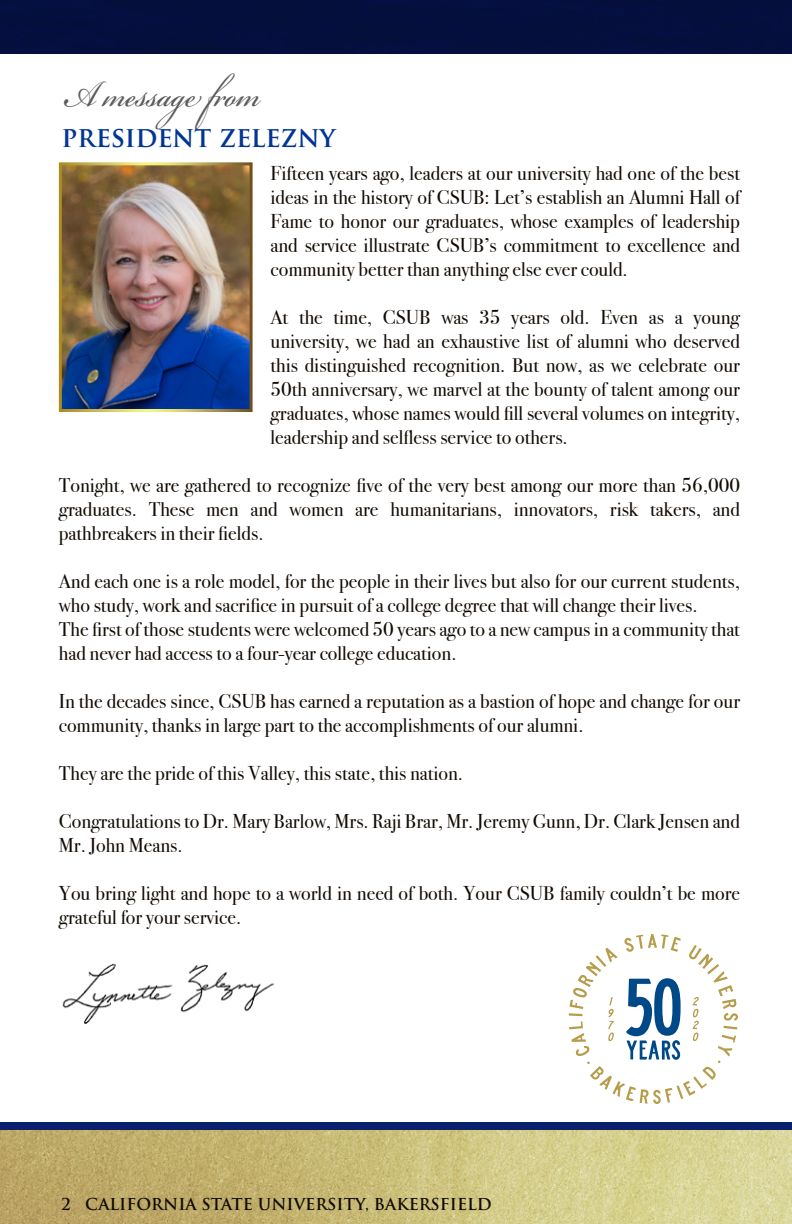
<style>
.page{position:relative;width:792px;height:1224px;background:#fff}
.page>*{position:absolute;margin:0;border:0;box-sizing:border-box;transform-origin:0 0}
.t1{font:57.6px "Bickham Script Pro";color:#5d5b5a;scale:.83 1}
.t2{font:700 28px "Trajan Pro";color:#003595;scale:.95 1}
.t3{font:20px/24px "Bodoni Svty Two ITCTT";color:#120b04}
.t4{font:700 16px "Trajan Pro";color:#120b04}
</style>
<div class="page">
<img style="left:0;top:1130px;width:792px;height:94px">
<div style="left:0;top:1122px;width:792px;height:8px;background:#0b206c"></div>
<div style="left:0;top:0;width:792px;height:54px;background:#050f3e"></div>
<img style="left:63px;top:166px;width:186px;height:242px">
<img style="left:62px;top:963px;width:212px;height:61px">
<svg style="left:569px;top:934px;width:169px;height:170px"></svg>
<h1 class="t1" style="left:63px;top:53px;width:239px">A message from</h1>
<h2 class="t2" style="left:62px;top:119px;width:290px">president zelezny</h2>
<p class="t3" style="left:271px;top:159px;width:471px;text-align:justify">Fifteen years ago, leaders at our university had one of the best ideas in the history of CSUB: Let’s establish an Alumni Hall of Fame to honor our graduates, whose examples of leadership and service illustrate CSUB’s commitment to excellence and community better than anything else ever could.</p>
<p class="t3" style="left:271px;top:303px;width:471px;text-align:justify">At the time, CSUB was 35 years old. Even as a young university, we had an exhaustive list of alumni who deserved this distinguished recognition. But now, as we celebrate our 50th anniversary, we marvel at the bounty of talent among our graduates, whose names would fill several volumes on integrity, leadership and selfless service to others.</p>
<p class="t3" style="left:59px;top:471px;width:683px;text-align:justify">Tonight, we are gathered to recognize five of the very best among our more than 56,000 graduates. These men and women are humanitarians, innovators, risk takers, and pathbreakers in their fields.</p>
<p class="t3" style="left:59px;top:567px;width:683px">And each one is a role model, for the people in their lives but also for our current students, who study, work and sacrifice in pursuit of a college degree that will change their lives.<br>The first of those students were welcomed 50 years ago to a new campus in a community that had never had access to a four-year college education.</p>
<p class="t3" style="left:59px;top:687px;width:683px">In the decades since, CSUB has earned a reputation as a bastion of hope and change for our community, thanks in large part to the accomplishments of our alumni.</p>
<p class="t3" style="left:59px;top:759px;width:406px">They are the pride of this Valley, this state, this nation.</p>
<p class="t3" style="left:59px;top:807px;width:683px">Congratulations to Dr. Mary Barlow, Mrs. Raji Brar, Mr. Jeremy Gunn, Dr. Clark Jensen and<br>Mr. John Means.</p>
<p class="t3" style="left:59px;top:879px;width:683px">You bring light and hope to a world in need of both. Your CSUB family couldn’t be more grateful for your service.</p>
<p class="t4" style="left:61px;top:1194px;width:432px">2 CALIFORNIA STATE UNIVERSITY, BAKERSFIELD</p>
</div>
